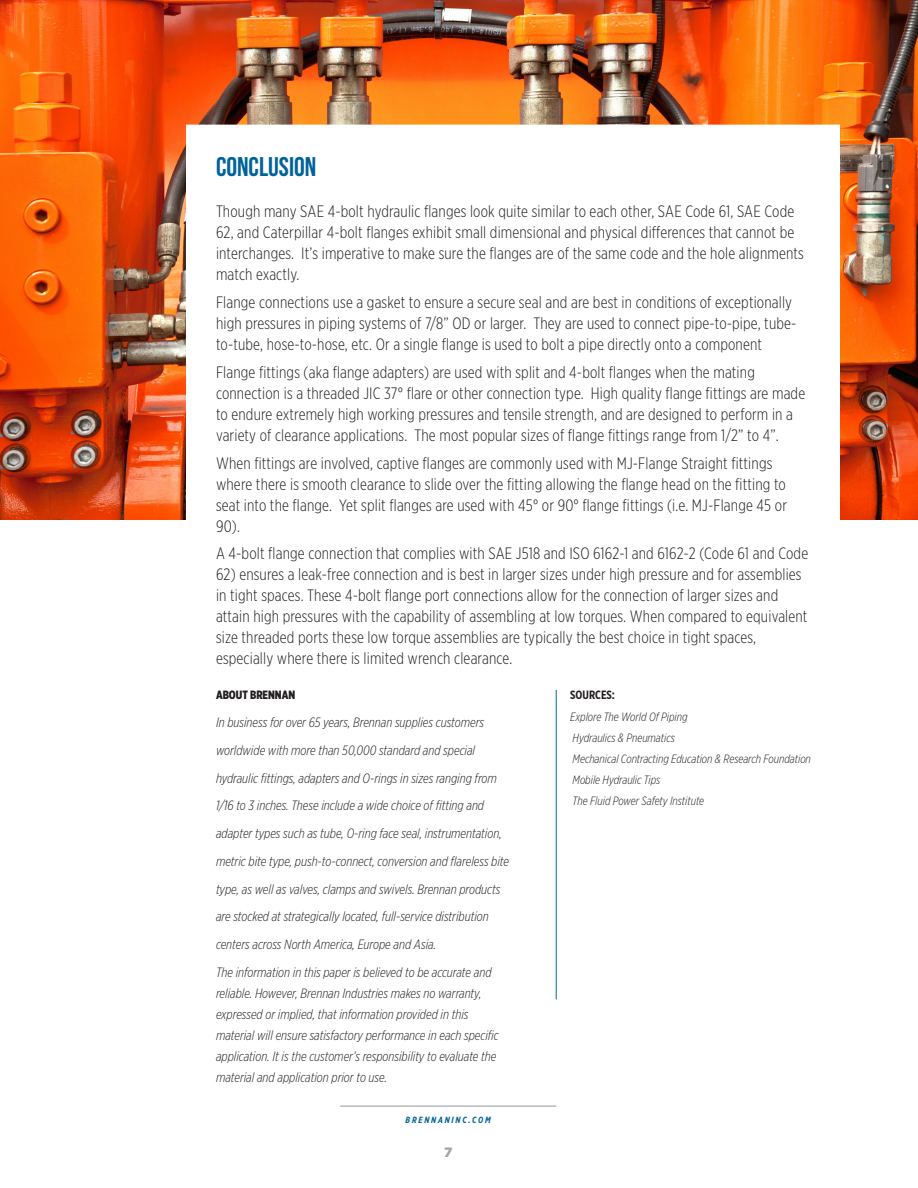
<style>
.page{position:relative;width:918px;height:1188px;background:#fff}
.page>*{position:absolute;margin:0;border:0;box-sizing:border-box;transform-origin:0 0}
.t1{font:27px "Bebas Neue";color:#00629b}
.t2{font:300 16.5px/21px "Gotham X Narrow";letter-spacing:.01em;color:#231f20}
.t3{font:italic 300 13.5px/21px "Gotham X Narrow";color:#231f20}
.t4{font:900 13.5px "Gotham";color:#a5a5a5}
.t5{font:italic 300 12px "Gotham X Narrow";color:#231f20}
.t6{font:900 12px "Gotham X Narrow";color:#231f20}
.t7{font:700 12px "Gotham X Narrow";color:#231f20}
.t8{font:italic 700 9px "Gotham X Narrow";letter-spacing:.2em;color:#016599}
</style>
<div class="page">
<hr style="left:340px;top:1106px;width:216px;height:1px;background:#939598">
<img style="left:0;top:0;width:918px;height:519px">
<svg style="left:171px;top:110px;width:684px;height:630px"></svg>
<hr style="left:556px;top:690px;width:1px;height:309px;background:#016599">
<p class="t1" style="left:216px;top:152px;width:102px">CONCLUSION</p>
<p class="t2" style="left:216px;top:201px;width:589px">Though many SAE 4-bolt hydraulic flanges look quite similar to each other, SAE Code 61, SAE Code 62, and Caterpillar 4-bolt flanges exhibit small dimensional and physical differences that cannot be interchanges. It’s imperative to make sure the flanges are of the same code and the hole alignments match exactly.</p>
<p class="t2" style="left:216px;top:292px;width:582px">Flange connections use a gasket to ensure a secure seal and are best in conditions of exceptionally high pressures in piping systems of 7/8” OD or larger. They are used to connect pipe-to-pipe, tube&shy;to-tube, hose-to-hose, etc. Or a single flange is used to bolt a pipe directly onto a component</p>
<p class="t2" style="left:216px;top:361px;width:591px">Flange fittings (aka flange adapters) are used with split and 4-bolt flanges when the mating connection is a threaded JIC 37° flare or other connection type. High quality flange fittings are made to endure extremely high working pressures and tensile strength, and are designed to perform in a variety of clearance applications. The most popular sizes of flange fittings range from 1/2” to 4”.</p>
<p class="t2" style="left:216px;top:452px;width:572px">When fittings are involved, captive flanges are commonly used with MJ-Flange Straight fittings where there is smooth clearance to slide over the fitting allowing the flange head on the fitting to seat into the flange. Yet split flanges are used with 45° or 90° flange fittings (i.e. MJ-Flange 45 or 90).</p>
<p class="t2" style="left:216px;top:543px;width:594px">A 4-bolt flange connection that complies with SAE J518 and ISO 6162-1 and 6162-2 (Code 61 and Code</p>
<p class="t2" style="left:216px;top:564px;width:593px">62) ensures a leak-free connection and is best in larger sizes under high pressure and for assemblies in tight spaces. These 4-bolt flange port connections allow for the connection of larger sizes and attain high pressures with the capability of assembling at low torques. When compared to equivalent size threaded ports these low torque assemblies are typically the best choice in tight spaces, especially where there is limited wrench clearance.</p>
<p class="t6" style="left:216px;top:688px;width:81px">ABOUT BRENNAN</p>
<p class="t3" style="left:216px;top:712px;width:270px">In business for over 65 years, Brennan supplies customers</p>
<p class="t3" style="left:216px;top:740px;width:261px">worldwide with more than 50,000 standard and special</p>
<p class="t3" style="left:216px;top:767px;width:282px">hydraulic fittings, adapters and O-rings in sizes ranging from</p>
<p class="t3" style="left:216px;top:795px;width:270px">1/16 to 3 inches. These include a wide choice of fitting and</p>
<p class="t3" style="left:216px;top:823px;width:287px">adapter types such as tube, O-ring face seal, instrumentation,</p>
<p class="t3" style="left:216px;top:851px;width:295px">metric bite type, push-to-connect, conversion and flareless bite</p>
<p class="t3" style="left:216px;top:878px;width:286px">type, as well as valves, clamps and swivels. Brennan products</p>
<p class="t3" style="left:216px;top:906px;width:274px">are stocked at strategically located, full-service distribution</p>
<p class="t3" style="left:216px;top:934px;width:222px">centers across North America, Europe and Asia.</p>
<p class="t3" style="left:216px;top:962px;width:284px">The information in this paper is believed to be accurate and reliable. However, Brennan Industries makes no warranty, expressed or implied, that information provided in this material will ensure satisfactory performance in each specific application. It is the customer’s responsibility to evaluate the material and application prior to use.</p>
<p class="t7" style="left:570px;top:688px;width:46px">SOURCES:</p>
<p class="t5" style="left:570px;top:709px;width:119px">Explore The World Of Piping</p>
<p class="t5" style="left:573px;top:731px;width:104px">Hydraulics &amp; Pneumatics</p>
<p class="t5" style="left:573px;top:752px;width:240px">Mechanical Contracting Education &amp; Research Foundation</p>
<p class="t5" style="left:573px;top:773px;width:89px">Mobile Hydraulic Tips</p>
<p class="t5" style="left:573px;top:794px;width:133px">The Fluid Power Safety Institute</p>
<p class="t8" style="left:406px;top:1114px;width:87px">BRENNANINC.COM</p>
<p class="t4" style="left:444px;top:1143px;width:10px">7</p>
</div>
